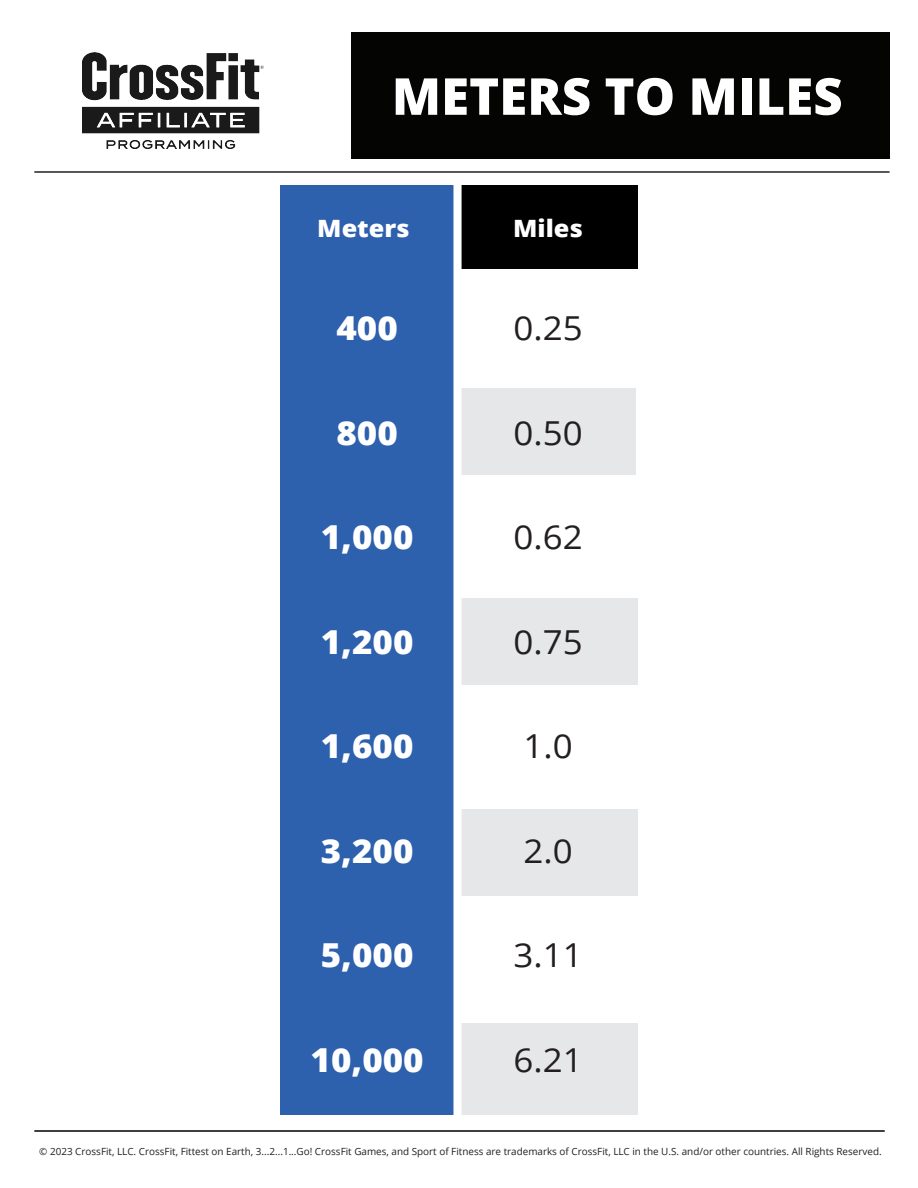
<style>
.page{position:relative;width:918px;height:1188px;background:#fff}
.page>*{position:absolute;margin:0;border:0;box-sizing:border-box;transform-origin:0 0}
.t1{font:800 51px "Open Sans";color:#fff}
.t2{font:800 33px "Open Sans";color:#fff;scale:1.06 1}
.t3{font:33px "Open Sans";color:#231f20;scale:1.06 1}
.t4{font:800 23.85px "Open Sans";color:#fff;scale:1.06 1}
.t5{font:9.9px "Open Sans";color:#231f20}
</style>
<div class="page">
<img style="left:83px;top:52px;width:181px;height:96px">
<div style="left:353px;top:1024px;width:285px;height:91px;background:#e6e7e9"></div>
<div style="left:353px;top:809px;width:285px;height:87px;background:#e6e7e9"></div>
<div style="left:353px;top:598px;width:285px;height:87px;background:#e6e7e9"></div>
<div style="left:351px;top:388px;width:285px;height:87px;background:#e6e7e9"></div>
<div style="left:351px;top:185px;width:287px;height:84px;background:#000"></div>
<div style="left:280px;top:185px;width:176px;height:930px;background:#2d60ad"></div>
<div style="left:453px;top:178px;width:9px;height:943px;background:#fff"></div>
<hr style="left:34px;top:1130px;width:851px;height:2px;background:#000">
<hr style="left:34px;top:171px;width:856px;height:2px;background:#231f20">
<div style="left:351px;top:32px;width:539px;height:127px;background:#040503"></div>
<p class="t1" style="left:392px;top:57px;width:452px">METERS TO MILES</p>
<p class="t4" style="left:317px;top:210px;width:89px">Meters</p>
<p class="t4" style="left:513px;top:210px;width:67px">Miles</p>
<p class="t2" style="left:336px;top:303px;width:59px">400</p>
<p class="t3" style="left:514px;top:305px;width:67px">0.25</p>
<p class="t2" style="left:336px;top:407px;width:59px">800</p>
<p class="t3" style="left:514px;top:410px;width:67px">0.50</p>
<p class="t2" style="left:321px;top:512px;width:89px">1,000</p>
<p class="t3" style="left:514px;top:514px;width:67px">0.62</p>
<p class="t2" style="left:321px;top:617px;width:89px">1,200</p>
<p class="t3" style="left:514px;top:619px;width:67px">0.75</p>
<p class="t2" style="left:321px;top:721px;width:89px">1,600</p>
<p class="t3" style="left:524px;top:724px;width:48px">1.0</p>
<p class="t2" style="left:321px;top:826px;width:89px">3,200</p>
<p class="t3" style="left:524px;top:828px;width:48px">2.0</p>
<p class="t2" style="left:321px;top:930px;width:89px">5,000</p>
<p class="t3" style="left:514px;top:933px;width:67px">3.11</p>
<p class="t2" style="left:311px;top:1035px;width:108px">10,000</p>
<p class="t3" style="left:514px;top:1037px;width:67px">6.21</p>
<p class="t5" style="left:39px;top:1145px;width:844px">© 2023 CrossFit, LLC. CrossFit, Fittest on Earth, 3...2...1...Go! CrossFit Games, and Sport of Fitness are trademarks of CrossFit, LLC in the U.S. and/or other countries. All Rights Reserved.</p>
</div>
